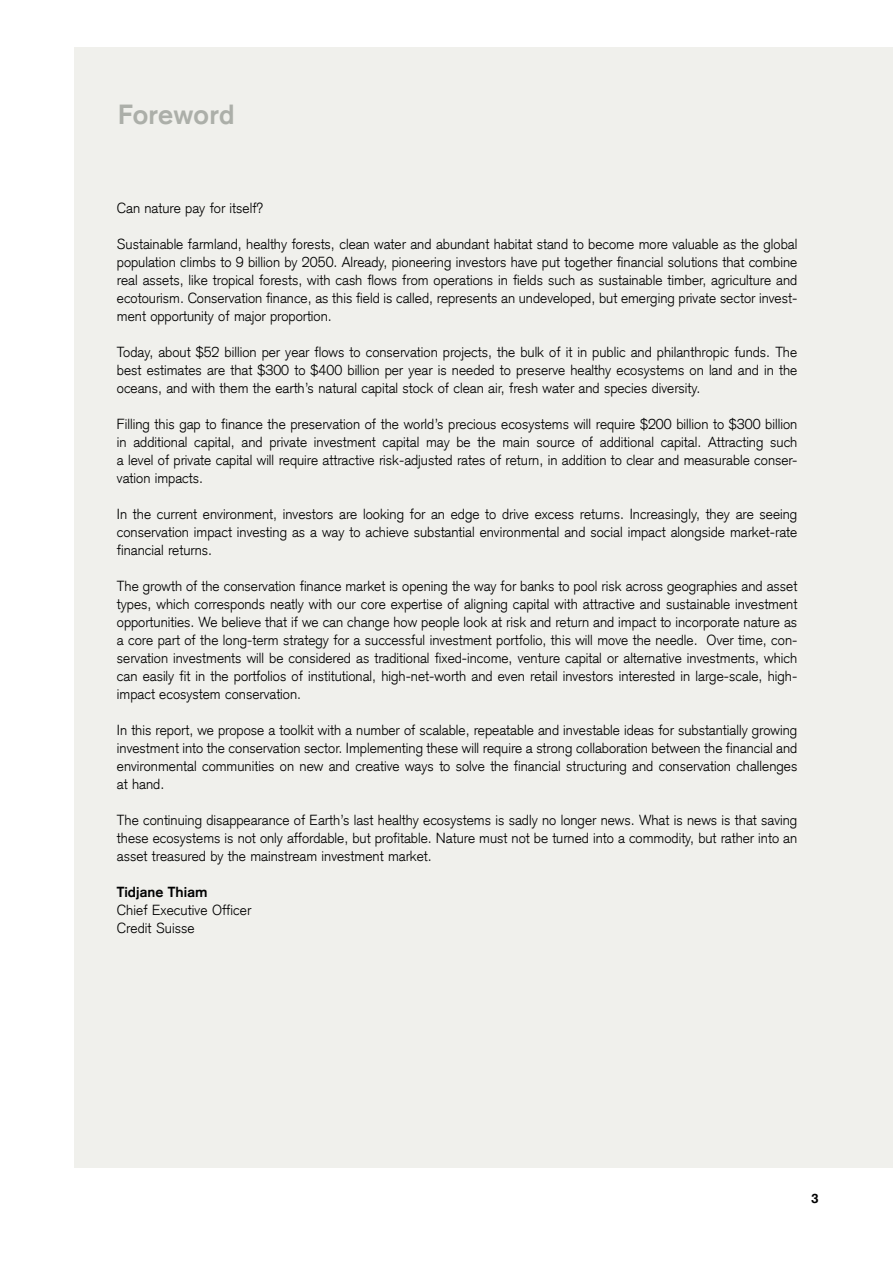
<style>
.page{position:relative;width:893px;height:1263px;background:#fff}
.page>*{position:absolute;margin:0;border:0;box-sizing:border-box;transform-origin:0 0}
.t1{font:700 27px "Credit Suisse Type";letter-spacing:.01em;color:#acafa9}
.t2{font:300 14.25px/18px "Credit Suisse Type";color:#000;text-align:justify}
.t3{font:700 14.25px "Credit Suisse Type";letter-spacing:.005em;color:#000}
.t4{font:700 13.5px "Credit Suisse Type";color:#000}
</style>
<div class="page">
<div style="left:75px;top:47px;width:818px;height:1120px;background:#f0f0ec"></div>
<h1 class="t1" style="left:118px;top:97px;width:118px">Foreword</h1>
<p class="t2" style="left:117px;top:199px;width:148px">Can nature pay for itself?</p>
<p class="t2" style="left:117px;top:235px;width:682px">Sustainable farmland, healthy forests, clean water and abundant habitat stand to become more valuable as the global population climbs to 9 billion by 2050. Already, pioneering investors have put together financial solutions that combine real assets, like tropical forests, with cash flows from operations in fields such as sustainable timber, agriculture and ecotourism. Conservation finance, as this field is called, represents an undeveloped, but emerging private sector invest&shy;ment opportunity of major proportion.</p>
<p class="t2" style="left:117px;top:343px;width:682px">Today, about $52 billion per year flows to conservation projects, the bulk of it in public and philanthropic funds. The best estimates are that $300 to $400 billion per year is needed to preserve healthy ecosystems on land and in the oceans, and with them the earth’s natural capital stock of clean air, fresh water and species diversity.</p>
<p class="t2" style="left:117px;top:415px;width:682px">Filling this gap to finance the preservation of the world’s precious ecosystems will require $200 billion to $300 billion in additional capital, and private investment capital may be the main source of additional capital. Attracting such a level of private capital will require attractive risk-adjusted rates of return, in addition to clear and measurable conser&shy;vation impacts.</p>
<p class="t2" style="left:117px;top:505px;width:682px">In the current environment, investors are looking for an edge to drive excess returns. Increasingly, they are seeing conservation impact investing as a way to achieve substantial environmental and social impact alongside market-rate financial returns.</p>
<p class="t2" style="left:117px;top:577px;width:682px">The growth of the conservation finance market is opening the way for banks to pool risk across geographies and asset types, which corresponds neatly with our core expertise of aligning capital with attractive and sustainable investment opportunities. We believe that if we can change how people look at risk and return and impact to incorporate nature as a core part of the long-term strategy for a successful investment portfolio, this will move the needle. Over time, con&shy;servation investments will be considered as traditional fixed-income, venture capital or alternative investments, which can easily fit in the portfolios of institutional, high-net-worth and even retail investors interested in large-scale, high&shy;impact ecosystem conservation.</p>
<p class="t2" style="left:117px;top:721px;width:682px">In this report, we propose a toolkit with a number of scalable, repeatable and investable ideas for substantially growing investment into the conservation sector. Implementing these will require a strong collaboration between the financial and environmental communities on new and creative ways to solve the financial structuring and conservation challenges at hand.</p>
<p class="t2" style="left:117px;top:811px;width:682px">The continuing disappearance of Earth’s last healthy ecosystems is sadly no longer news. What is news is that saving these ecosystems is not only affordable, but profitable. Nature must not be turned into a commodity, but rather into an asset treasured by the mainstream investment market.</p>
<p class="t3" style="left:117px;top:883px;width:92px">Tidjane Thiam</p>
<p class="t2" style="left:117px;top:901px;width:136px">Chief Executive Officer<br>Credit Suisse</p>
<p class="t4" style="left:811px;top:1190px;width:9px">3</p>
</div>
